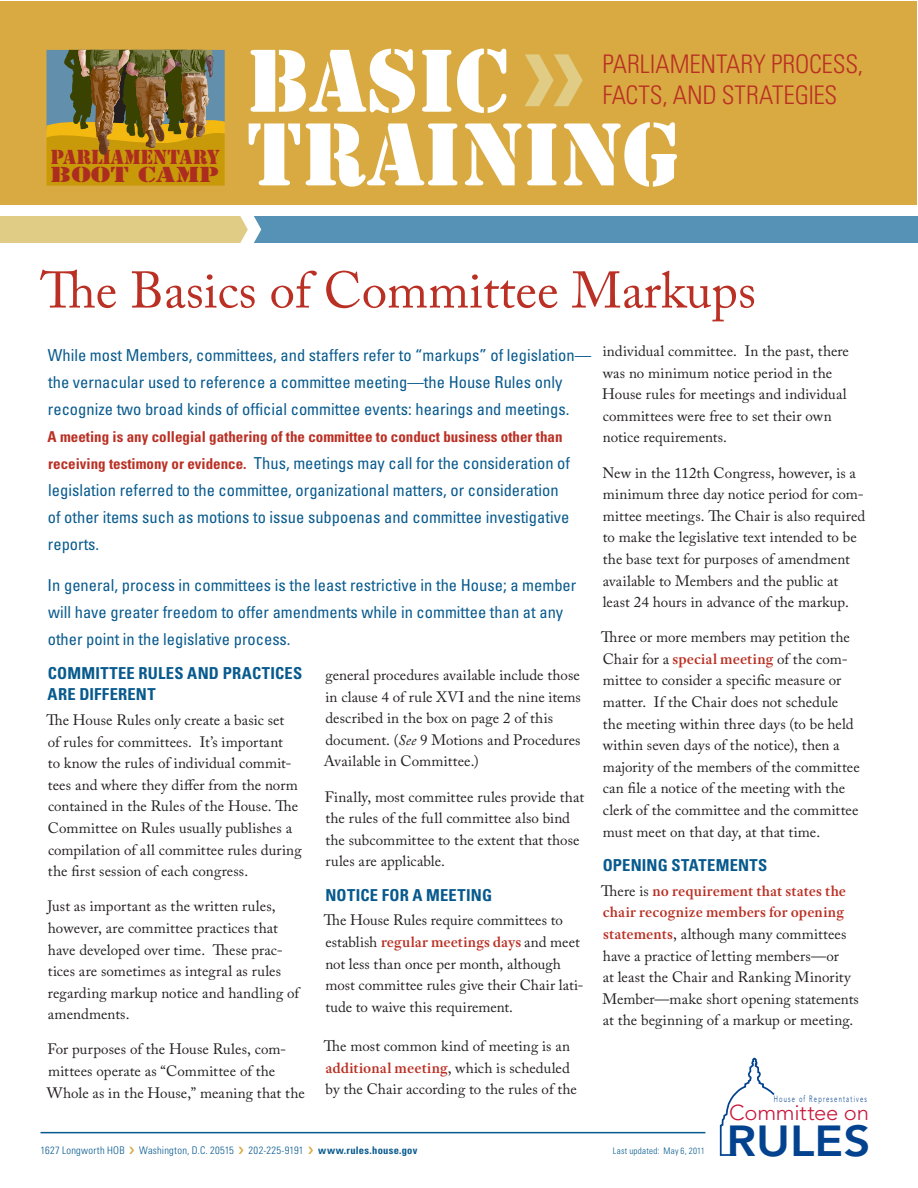
<style>
.page{position:relative;width:918px;height:1188px;background:#fff}
.page>*{position:absolute;margin:0;border:0;box-sizing:border-box;transform-origin:0 0}
.Nameplate{font:92.85px "Stencil";color:#fff}
.Head_01{font:51px "Adobe Caslon Pro";color:#ba3024}
.t1{font:800 43.05px "Avenir";color:#03428e;scale:1.09 1}
.t2{font:300 condensed 25.65px "Univers LT Std";letter-spacing:-.01em;color:#ba3024}
.t3{font:300 21.45px "Avenir";letter-spacing:-.01em;color:#c8173a}
.t4{font:20.25px "Stencil Std";color:#ac2d20;scale:1.36 1}
.t5{font:18.9px "Stencil Std";color:#ac2d20}
.Subhead_01{font:condensed 16.5px/27px "Univers LT Std";color:#085a8e}
.Subhead_01-2{font:700 condensed 16.5px/21px "Univers LT Std";letter-spacing:.015em;color:#085a8e}
.Body_Copy_Text{font:15px/21.6px "Adobe Caslon Pro";letter-spacing:.005em;color:#231f20}
.Body_Copy_Text_after{font:15px/21.6px "Adobe Caslon Pro";letter-spacing:.005em;color:#231f20}
.Subhead_01-3{font:700 condensed 15px "Univers LT Std";color:#ba3024}
.Caption_Bi-Line{font:300 condensed 10.5px "Univers LT Std";letter-spacing:.025em;color:#085a8e}
.Caption_Bi-Line-2{font:700 condensed 10.5px "Univers LT Std";letter-spacing:.025em;color:#085a8e}
.t6{font:300 9.15px "Avenir";letter-spacing:.205em;color:#03428e;scale:.64 1}
.Caption_Bi-Line-3{font:300 condensed 9px "Univers LT Std";letter-spacing:.03em;color:#085a8e}
.s1{font-weight:700;font-size:15px;color:#ba3024}
.s2{font-family:"Adobe Text Pro";font-weight:600;color:#ba3024}
.s3{font-style:italic}
</style>
<div class="page">
<div style="left:254px;top:216px;width:664px;height:27px;background:#5692b5"></div>
<div style="left:0;top:216px;width:248px;height:27px;background:#e0cc84"></div>
<div style="left:1px;top:1px;width:916px;height:203px;background:#d9aa41"></div>
<svg style="left:46px;top:50px;width:179px;height:136px;background:#957e2f"></svg>
<hr style="left:40px;top:1132px;width:665px;height:1px;background:#085a8e">
<svg style="left:720px;top:1058px;width:55px;height:98px"></svg>
<svg style="left:525px;top:54px;width:58px;height:52px"></svg>
<p class="t5" style="left:51px;top:145px;width:170px">PARLIAMENTARY</p>
<p class="t4" style="left:51px;top:161px;width:126px">BOOT CAMP</p>
<p class="Nameplate" style="left:247px;top:27px;width:264px">BASIC</p>
<p class="t2" style="left:602px;top:48px;width:262px">PARLIAMENTARY PROCESS,</p>
<p class="t2" style="left:602px;top:79px;width:236px">FACTS, AND STRATEGIES</p>
<p class="Nameplate" style="left:247px;top:101px;width:435px">TRAINING</p>
<p class="Head_01" style="left:40px;top:260px;width:717px">The Basics of Committee Markups</p>
<p class="Subhead_01" style="left:48px;top:342px;width:545px">While most Members, committees, and staffers refer to “markups” of legislation— the vernacular used to reference a committee meeting—the House Rules only recognize two broad kinds of official committee events: hearings and meetings.</p>
<p class="Subhead_01-3" style="left:48px;top:428px;width:516px">A meeting is any collegial gathering of the committee to conduct business other than</p>
<p class="Subhead_01" style="left:48px;top:450px;width:524px"><span class="s1">receiving testimony or evidence.</span> Thus, meetings may call for the consideration of legislation referred to the committee, organizational matters, or consideration of other items such as motions to issue subpoenas and committee investigative reports.</p>
<p class="Subhead_01" style="left:48px;top:571px;width:530px">In general, process in committees is the least restrictive in the House; a member will have greater freedom to offer amendments while in committee than at any other point in the legislative process.</p>
<p class="Subhead_01-2" style="left:48px;top:663px;width:256px">COMMITTEE RULES AND PRACTICES<br>ARE DIFFERENT</p>
<p class="Body_Copy_Text_after" style="left:46px;top:709px;width:257px">The House Rules only create a basic set<br>of rules for committees. It’s important<br>to know the rules of individual commit&shy;tees and where they differ from the norm contained in the Rules of the House. The Committee on Rules usually publishes a compilation of all committee rules during the first session of each congress.</p>
<p class="Body_Copy_Text" style="left:47px;top:895px;width:253px">Just as important as the written rules, however, are committee practices that have developed over time. These prac&shy;tices are sometimes as integral as rules regarding markup notice and handling of amendments.</p>
<p class="Body_Copy_Text" style="left:47px;top:1038px;width:259px">For purposes of the House Rules, com&shy;mittees operate as “Committee of the<br>Whole as in the House,” meaning that the</p>
<p class="Body_Copy_Text" style="left:602px;top:340px;width:248px">individual committee. In the past, there was no minimum notice period in the House rules for meetings and individual committees were free to set their own notice requirements.</p>
<p class="Body_Copy_Text" style="left:602px;top:462px;width:264px">New in the 112th Congress, however, is a minimum three day notice period for com&shy;mittee meetings. The Chair is also required to make the legislative text intended to be the base text for purposes of amendment available to Members and the public at least 24 hours in advance of the markup.</p>
<p class="Body_Copy_Text" style="left:601px;top:626px;width:260px">Three or more members may petition the Chair for a <span class="s2">special meeting</span> of the com&shy;mittee to consider a specific measure or matter. If the Chair does not schedule the meeting within three days (to be held within seven days of the notice), then a majority of the members of the committee can file a notice of the meeting with the clerk of the committee and the committee must meet on that day, at that time.</p>
<p class="Subhead_01-2" style="left:603px;top:855px;width:166px">OPENING STATEMENTS</p>
<p class="Body_Copy_Text_after" style="left:601px;top:880px;width:259px">There is <span class="s2">no requirement that states the chair recognize members for opening statements</span>, although many committees have a practice of letting members—or<br>at least the Chair and Ranking Minority Member—make short opening statements at the beginning of a markup or meeting.</p>
<p class="Body_Copy_Text" style="left:324px;top:664px;width:258px">general procedures available include those in clause 4 of rule XVI and the nine items described in the box on page 2 of this document. (<span class="s3">See</span> 9 Motions and Procedures Available in Committee.)</p>
<p class="Body_Copy_Text" style="left:325px;top:786px;width:261px">Finally, most committee rules provide that the rules of the full committee also bind the subcommittee to the extent that those rules are applicable.</p>
<p class="Subhead_01-2" style="left:326px;top:884px;width:168px">NOTICE FOR A MEETING</p>
<p class="Body_Copy_Text_after" style="left:324px;top:909px;width:261px">The House Rules require committees to establish <span class="s2">regular meetings days</span> and meet not less than once per month, although most committee rules give their Chair lati&shy;tude to waive this requirement.</p>
<p class="Body_Copy_Text" style="left:324px;top:1035px;width:255px">The most common kind of meeting is an <span class="s2">additional meeting</span>, which is scheduled by the Chair according to the rules of the</p>
<p class="t6" style="left:774px;top:1094px;width:147px">House of Representatives</p>
<p class="t3" style="left:729px;top:1100px;width:141px">Committee on</p>
<p class="t1" style="left:727px;top:1115px;width:134px">RULES</p>
<p class="Caption_Bi-Line" style="left:40px;top:1144px;width:86px">1627 Longworth HOB</p>
<p class="Caption_Bi-Line" style="left:139px;top:1144px;width:96px">Washington, D.C. 20515</p>
<p class="Caption_Bi-Line" style="left:249px;top:1144px;width:57px">202-225-9191</p>
<p class="Caption_Bi-Line-2" style="left:318px;top:1143px;width:101px">www.rules.house.gov</p>
<p class="Caption_Bi-Line-3" style="left:613px;top:1145px;width:93px">Last updated: May 6, 2011</p>
</div>
